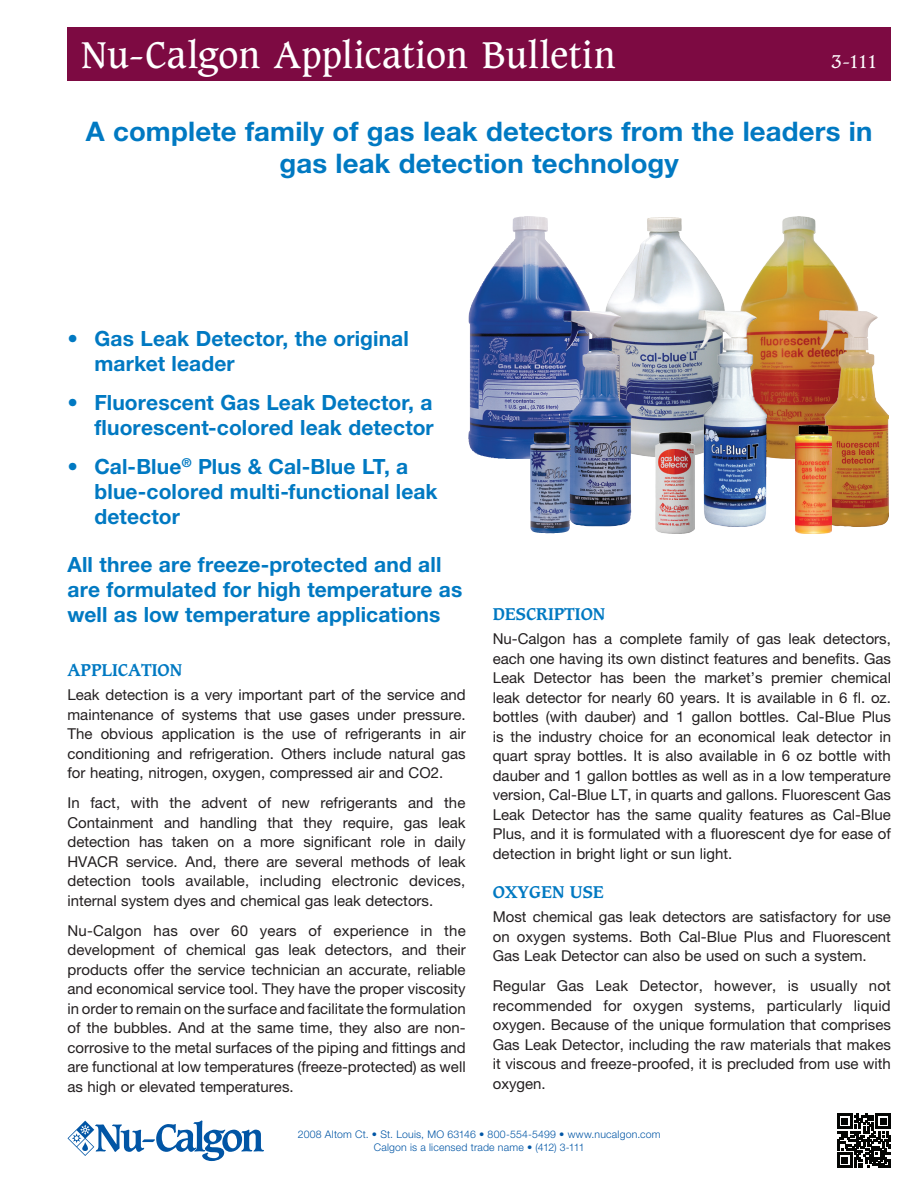
<style>
.page{position:relative;width:918px;height:1188px;background:#fff}
.page>*{position:absolute;margin:0;border:0;box-sizing:border-box;transform-origin:0 0}
._1__Header{font:36px "Caxton";letter-spacing:.015em;color:#fff}
.t1{font:700 27px/32.4px "Helvetica Neue LT Pro";letter-spacing:.005em;color:#0079c2;text-align:center}
.t2{font:700 21px/25.2px "Helvetica Neue LT Pro";letter-spacing:.005em;color:#0079c2}
._1__Header-2{font:18px "Caxton";color:#fff}
._5__Subhead{font:700 16.5px "Caxton";color:#0079c2}
._6__Text_1{font:15px/19.5px "Helvetica Neue LT Pro";color:#231f20;text-align:justify}
.t3{font:300 10.5px "Helvetica Neue LT Pro";letter-spacing:.02em;color:#0155a5}
</style>
<div class="page">
<svg style="left:68px;top:1120px;width:196px;height:41px"></svg>
<div style="left:68px;top:27px;width:823px;height:54px;background:#7d0a42"></div>
<img style="left:740px;top:216px;width:119px;height:243px">
<img style="left:819px;top:310px;width:69px;height:216px">
<svg style="left:837px;top:1114px;width:54px;height:54px"></svg>
<img style="left:605px;top:217px;width:120px;height:240px">
<img style="left:698px;top:310px;width:68px;height:216px">
<img style="left:468px;top:216px;width:122px;height:243px">
<img style="left:563px;top:311px;width:69px;height:216px">
<img style="left:530px;top:432px;width:40px;height:101px">
<img style="left:795px;top:425px;width:37px;height:108px">
<img style="left:655px;top:432px;width:40px;height:101px">
<p class="_1__Header" style="left:81px;top:33px;width:536px">Nu-Calgon Application Bulletin</p>
<p class="_1__Header-2" style="left:831px;top:51px;width:48px">3-111</p>
<p class="t1" style="left:86px;top:114px;width:788px">A complete family of gas leak detectors from the leaders in gas leak detection technology</p>
<p class="t2" style="left:94px;top:325px;width:316px;text-indent:-27px">• Gas Leak Detector, the original market leader</p>
<p class="t2" style="left:68px;top:389px;width:368px;text-align:right">• Fluorescent Gas Leak Detector, a fluorescent-colored leak detector</p>
<p class="t2" style="left:94px;top:453px;width:345px;text-indent:-27px">• Cal-Blue<sup>®</sup> Plus &amp; Cal-Blue LT, a blue-colored multi-functional leak detector</p>
<p class="t2" style="left:68px;top:551px;width:396px">All three are freeze-protected and all are formulated for high temperature as well as low temperature applications</p>
<p class="_5__Subhead" style="left:68px;top:660px;width:116px">APPLICATION</p>
<p class="_6__Text_1" style="left:68px;top:685px;width:400px">Leak detection is a very important part of the service and maintenance of systems that use gases under pressure.<br>The obvious application is the use of refrigerants in air conditioning and refrigeration. Others include natural gas for heating, nitrogen, oxygen, compressed air and CO2.</p>
<p class="_6__Text_1" style="left:68px;top:793px;width:400px">In fact, with the advent of new refrigerants and the Containment and handling that they require, gas leak detection has taken on a more significant role in daily HVACR service. And, there are several methods of leak detection tools available, including electronic devices, internal system dyes and chemical gas leak detectors.</p>
<p class="_6__Text_1" style="left:68px;top:920px;width:400px">Nu-Calgon has over 60 years of experience in the development of chemical gas leak detectors, and their products offer the service technician an accurate, reliable and economical service tool. They have the proper viscosity in order to remain on the surface and facilitate the formulation of the bubbles. And at the same time, they also are non&shy;corrosive to the metal surfaces of the piping and fittings and are functional at low temperatures (freeze-protected) as well as high or elevated temperatures.</p>
<p class="_5__Subhead" style="left:493px;top:604px;width:114px">DESCRIPTION</p>
<p class="_6__Text_1" style="left:493px;top:629px;width:400px">Nu-Calgon has a complete family of gas leak detectors, each one having its own distinct features and benefits. Gas Leak Detector has been the market’s premier chemical leak detector for nearly 60 years. It is available in 6 fl. oz. bottles (with dauber) and 1 gallon bottles. Cal-Blue Plus is the industry choice for an economical leak detector in quart spray bottles. It is also available in 6 oz bottle with dauber and 1 gallon bottles as well as in a low temperature version, Cal-Blue LT, in quarts and gallons. Fluorescent Gas Leak Detector has the same quality features as Cal-Blue Plus, and it is formulated with a fluorescent dye for ease of detection in bright light or sun light.</p>
<p class="_5__Subhead" style="left:493px;top:882px;width:113px">OXYGEN USE</p>
<p class="_6__Text_1" style="left:493px;top:907px;width:400px">Most chemical gas leak detectors are satisfactory for use on oxygen systems. Both Cal-Blue Plus and Fluorescent Gas Leak Detector can also be used on such a system.</p>
<p class="_6__Text_1" style="left:493px;top:976px;width:400px">Regular Gas Leak Detector, however, is usually not recommended for oxygen systems, particularly liquid oxygen. Because of the unique formulation that comprises Gas Leak Detector, including the raw materials that makes it viscous and freeze-proofed, it is precluded from use with oxygen.</p>
<p class="t3" style="left:298px;top:1128px;width:364px">2008 Altom Ct. • St. Louis, MO 63146 • 800-554-5499 • www.nucalgon.com</p>
<p class="t3" style="left:374px;top:1141px;width:212px">Calgon is a licensed trade name • (412) 3-111</p>
</div>
